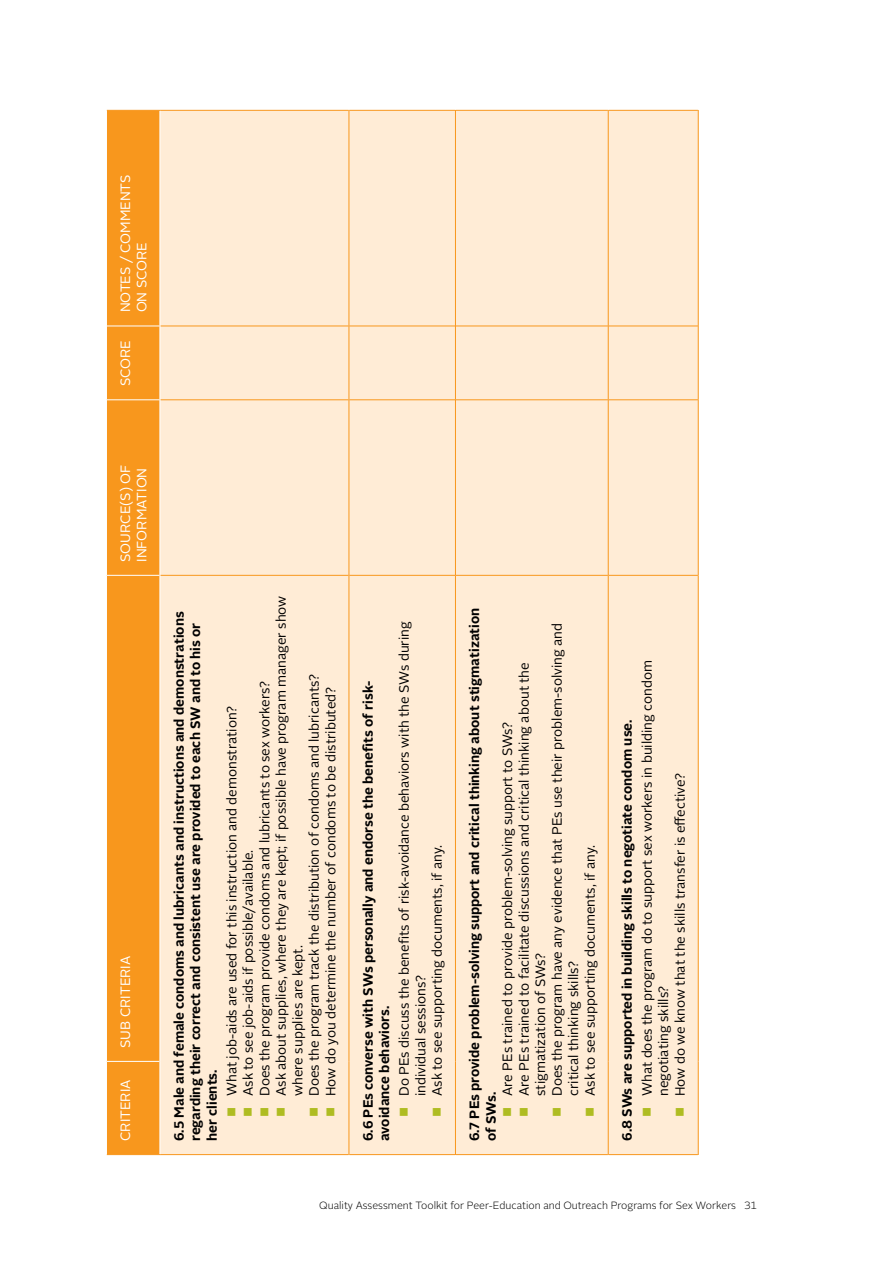
<style>
.page{position:relative;width:893px;height:1263px;background:#fff}
.page>*{position:absolute;margin:0;border:0;box-sizing:border-box;transform-origin:0 0}
.t1{font:13.5px/16.5px "Alright Sans";color:#000}
.t2{font:700 13.5px/16.5px "Alright Sans";color:#000}
.t3{font:13.5px/16.2px "Alright Sans";color:#fff}
.t4{font:300 10.5px "Alright Sans";color:#000}
.s1{color:#afbc22}
</style>
<div class="page">
<div style="left:107px;top:111px;width:53px;height:1043px;background:#f8971d"></div>
<div style="left:161px;top:111px;width:537px;height:1043px;background:#ffecd6"></div>
<hr style="left:160px;top:1154px;width:189px;height:1px;background:#f8971d">
<hr style="left:160px;top:575px;width:189px;height:1px;background:#f8971d">
<hr style="left:160px;top:399px;width:189px;height:1px;background:#f8971d">
<hr style="left:160px;top:326px;width:189px;height:1px;background:#f8971d">
<hr style="left:160px;top:110px;width:189px;height:1px;background:#f8971d">
<hr style="left:349px;top:1061px;width:1px;height:94px;background:#f8971d">
<hr style="left:349px;top:1154px;width:106px;height:1px;background:#f8971d">
<hr style="left:349px;top:575px;width:1px;height:486px;background:#f8971d">
<hr style="left:349px;top:400px;width:1px;height:175px;background:#f8971d">
<hr style="left:349px;top:575px;width:106px;height:1px;background:#f8971d">
<hr style="left:349px;top:326px;width:1px;height:74px;background:#f8971d">
<hr style="left:349px;top:399px;width:106px;height:1px;background:#f8971d">
<hr style="left:349px;top:110px;width:1px;height:216px;background:#f8971d">
<hr style="left:349px;top:326px;width:106px;height:1px;background:#f8971d">
<hr style="left:349px;top:110px;width:106px;height:1px;background:#f8971d">
<hr style="left:455px;top:1061px;width:1px;height:94px;background:#f8971d">
<hr style="left:456px;top:1154px;width:152px;height:1px;background:#f8971d">
<hr style="left:455px;top:575px;width:1px;height:486px;background:#f8971d">
<hr style="left:455px;top:400px;width:1px;height:175px;background:#f8971d">
<hr style="left:456px;top:575px;width:152px;height:1px;background:#f8971d">
<hr style="left:455px;top:326px;width:1px;height:74px;background:#f8971d">
<hr style="left:456px;top:399px;width:152px;height:1px;background:#f8971d">
<hr style="left:455px;top:110px;width:1px;height:216px;background:#f8971d">
<hr style="left:456px;top:326px;width:152px;height:1px;background:#f8971d">
<hr style="left:456px;top:110px;width:152px;height:1px;background:#f8971d">
<hr style="left:608px;top:1061px;width:1px;height:94px;background:#f8971d">
<hr style="left:609px;top:1154px;width:89px;height:1px;background:#f8971d">
<hr style="left:608px;top:575px;width:1px;height:486px;background:#f8971d">
<hr style="left:608px;top:400px;width:1px;height:175px;background:#f8971d">
<hr style="left:609px;top:575px;width:89px;height:1px;background:#f8971d">
<hr style="left:608px;top:326px;width:1px;height:74px;background:#f8971d">
<hr style="left:609px;top:399px;width:89px;height:1px;background:#f8971d">
<hr style="left:608px;top:110px;width:1px;height:216px;background:#f8971d">
<hr style="left:609px;top:326px;width:89px;height:1px;background:#f8971d">
<hr style="left:609px;top:110px;width:89px;height:1px;background:#f8971d">
<hr style="left:698px;top:1061px;width:1px;height:94px;background:#f8971d">
<hr style="left:698px;top:575px;width:1px;height:486px;background:#f8971d">
<hr style="left:698px;top:400px;width:1px;height:175px;background:#f8971d">
<hr style="left:698px;top:326px;width:1px;height:74px;background:#f8971d">
<hr style="left:698px;top:110px;width:1px;height:216px;background:#f8971d">
<hr style="left:107px;top:1061px;width:53px;height:1px;background:#fff">
<hr style="left:107px;top:575px;width:53px;height:1px;background:#fff">
<hr style="left:160px;top:575px;width:1px;height:486px;background:#fff">
<hr style="left:160px;top:326px;width:1px;height:74px;background:#fff">
<hr style="left:107px;top:110px;width:53px;height:1px;background:#f8971d">
<hr style="left:107px;top:1154px;width:53px;height:1px;background:#f8971d">
<hr style="left:107px;top:399px;width:53px;height:1px;background:#fff">
<hr style="left:107px;top:326px;width:53px;height:1px;background:#fff">
<svg style="left:236px;top:1093px;width:1px;height:14px"></svg>
<svg style="left:253px;top:1093px;width:1px;height:14px"></svg>
<svg style="left:269px;top:1093px;width:1px;height:14px"></svg>
<svg style="left:286px;top:1093px;width:1px;height:14px"></svg>
<svg style="left:319px;top:1093px;width:1px;height:14px"></svg>
<svg style="left:335px;top:1093px;width:1px;height:14px"></svg>
<svg style="left:409px;top:1093px;width:1px;height:14px"></svg>
<svg style="left:442px;top:1093px;width:1px;height:14px"></svg>
<svg style="left:512px;top:1093px;width:1px;height:14px"></svg>
<svg style="left:529px;top:1093px;width:1px;height:14px"></svg>
<svg style="left:562px;top:1093px;width:1px;height:14px"></svg>
<svg style="left:595px;top:1093px;width:1px;height:14px"></svg>
<svg style="left:652px;top:1093px;width:1px;height:14px"></svg>
<svg style="left:685px;top:1093px;width:1px;height:14px"></svg>
<p class="t3" style="left:118px;top:312px;width:139px;rotate:-90deg">NOTES / COMMENTS<br>ON SCORE</p>
<p class="t3" style="left:118px;top:386px;width:48px;rotate:-90deg">SCORE</p>
<p class="t3" style="left:118px;top:562px;width:99px;rotate:-90deg">SOURCE(S) OF<br>INFORMATION</p>
<p class="t3" style="left:118px;top:1048px;width:93px;rotate:-90deg">SUB CRITERIA</p>
<p class="t3" style="left:118px;top:1141px;width:63px;rotate:-90deg">CRITERIA</p>
<p class="t2" style="left:171px;top:1141px;width:531px;rotate:-90deg">6.5 Male and female condoms and lubricants and instructions and demonstrations regarding their correct and consistent use are provided to each SW and to his or her clients.</p>
<p class="t1" style="left:273px;top:1096px;width:502px;text-indent:-21px;rotate:-90deg"><span class="s1">■</span> Ask about supplies, where they are kept; if possible have program manager show where supplies are kept.</p>
<p class="t1" style="left:306px;top:1117px;width:444px;rotate:-90deg"><span class="s1">■</span> Does the program track the distribution of condoms and lubricants?</p>
<p class="t1" style="left:323px;top:1117px;width:432px;rotate:-90deg"><span class="s1">■</span> How do you determine the number of condoms to be distributed?</p>
<p class="t2" style="left:360px;top:1141px;width:462px;rotate:-90deg">6.6 PEs converse with SWs personally and endorse the benefits of risk&shy;avoidance behaviors.</p>
<p class="t1" style="left:257px;top:1117px;width:438px;rotate:-90deg"><span class="s1">■</span> Does the program provide condoms and lubricants to sex workers?</p>
<p class="t1" style="left:224px;top:1117px;width:413px;rotate:-90deg"><span class="s1">■</span> What job-aids are used for this instruction and demonstration?</p>
<p class="t1" style="left:240px;top:1117px;width:269px;rotate:-90deg"><span class="s1">■</span> Ask to see job-aids if possible/available.</p>
<p class="t1" style="left:396px;top:1096px;width:476px;text-indent:-21px;rotate:-90deg"><span class="s1">■</span> Do PEs discuss the benefits of risk-avoidance behaviors with the SWs during individual sessions?</p>
<p class="t1" style="left:429px;top:1117px;width:273px;rotate:-90deg"><span class="s1">■</span> Ask to see supporting documents, if any.</p>
<p class="t2" style="left:466px;top:1141px;width:535px;rotate:-90deg">6.7 PEs provide problem-solving support and critical thinking about stigmatization of SWs.</p>
<p class="t1" style="left:549px;top:1096px;width:475px;text-indent:-21px;rotate:-90deg"><span class="s1">■</span> Does the program have any evidence that PEs use their problem-solving and critical thinking skills?</p>
<p class="t1" style="left:516px;top:1096px;width:435px;text-indent:-21px;rotate:-90deg"><span class="s1">■</span> Are PEs trained to facilitate discussions and critical thinking about the stigmatization of SWs?</p>
<p class="t1" style="left:499px;top:1117px;width:397px;rotate:-90deg"><span class="s1">■</span> Are PEs trained to provide problem-solving support to SWs?</p>
<p class="t1" style="left:582px;top:1117px;width:273px;rotate:-90deg"><span class="s1">■</span> Ask to see supporting documents, if any.</p>
<p class="t1" style="left:639px;top:1096px;width:437px;text-indent:-21px;rotate:-90deg"><span class="s1">■</span> What does the program do to support sex workers in building condom negotiating skills?</p>
<p class="t2" style="left:619px;top:1141px;width:423px;rotate:-90deg">6.8 SWs are supported in building skills to negotiate condom use.</p>
<p class="t1" style="left:672px;top:1117px;width:346px;rotate:-90deg"><span class="s1">■</span> How do we know that the skills transfer is effective?</p>
<p class="t4" style="left:319px;top:1198px;width:432px">Quality Assessment Toolkit for Peer-Education and Outreach Programs for Sex Workers 31</p>
</div>
